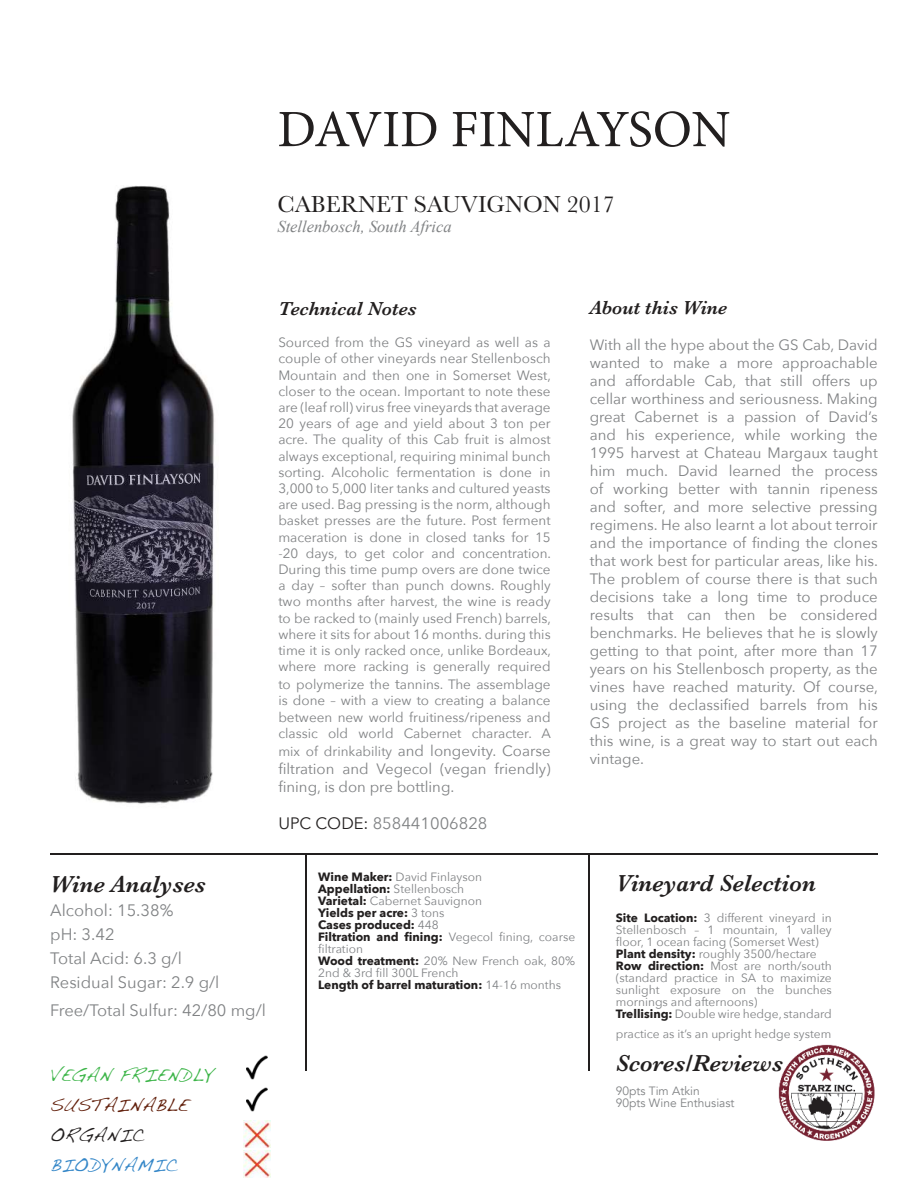
<style>
.page{position:relative;width:918px;height:1188px;background:#fff}
.page>*{position:absolute;margin:0;border:0;box-sizing:border-box;transform-origin:0 0}
.t1{font:52.5px "Minion Pro";color:#221f1f}
.t2{font:italic 600 24px "Baskerville";color:#221f1f}
.t3{font:24px "Baskerville";color:#221f1f}
.t4{font:italic 600 19.5px "Baskerville";color:#221f1f}
.t5{font:18px "Handwriting Dakota";color:#3db549}
.t6{font:18px "Handwriting Dakota";color:#62200c}
.t7{font:18px "Handwriting Dakota";color:#3587c8}
.t8{font:18px "Handwriting Dakota";color:#221f1f}
.t9{font:16.5px/24px "Avenir Next";color:#808284}
.t10{font:italic 16.5px "Times New Roman";color:#808284}
.t11{font:15px/18px "Avenir Next";color:#808284;text-align:justify}
.t12{font:13.5px/16.2px "Avenir Next";color:#808284;text-align:justify}
.t13{font:12px/12px "Avenir Next";color:#808284}
.t14{font:700 12px/12px "Avenir Next";color:#221f1f}
.t15{font:12px/12px "Avenir";color:#808284}
.s1{font-size:15px}
.s2{font-size:13.5px}
.s3{color:#221f1f}
.s4{font-weight:400;color:#808284}
.s5{font-weight:400;color:#808285}
.s6{font-weight:700;color:#221f1f}
</style>
<div class="page">
<img style="left:72px;top:186px;width:143px;height:618px">
<img style="left:778px;top:1044px;width:97px;height:97px">
<hr style="left:50px;top:854px;width:828px;height:1px;background:#221f1f">
<hr style="left:305px;top:855px;width:2px;height:215px;background:#221f1f">
<hr style="left:588px;top:855px;width:2px;height:215px;background:#221f1f">
<img style="left:246px;top:1055px;width:21px;height:24px">
<img style="left:246px;top:1088px;width:21px;height:23px">
<img style="left:243px;top:1121px;width:27px;height:27px">
<img style="left:243px;top:1151px;width:27px;height:26px">
<h1 class="t1" style="left:277px;top:97px;width:455px">DAVID FINLAYSON</h1>
<h2 class="t3" style="left:277px;top:189px;width:339px">CABERNET SAUVIGNON 2017</h2>
<p class="t10" style="left:277px;top:220px;width:176px">Stellenbosch, South Africa</p>
<h3 class="t4" style="left:278px;top:300px;width:140px">Technical Notes</h3>
<p class="t12" style="left:278px;top:335px;width:274px">Sourced from the GS vineyard as well as a couple of other vineyards near Stellenbosch Mountain and then one in Somerset West, closer to the ocean. Important to note these are (leaf roll) virus free vineyards that average 20 years of age and yield about 3 ton per acre. The quality of this Cab fruit is almost always exceptional, requiring minimal bunch sorting. Alcoholic fermentation is done in 3,000 to 5,000 liter tanks and cultured yeasts are used. Bag pressing is the norm, although basket presses are the future. Post ferment maceration is done in closed tanks for 15 -20 days, to get color and concentration.<br>During this time pump overs are done twice a day – softer than punch downs. Roughly two months after harvest, the wine is ready to be racked to (mainly used French) barrels, where it sits for about 16 months. during this time it is only racked once, unlike Bordeaux, where more racking is generally required</p>
<p class="t12" style="left:278px;top:677px;width:274px">to polymerize the <span class="s1">t</span>annins. The assemblage is done – with a view to creating a balance between new world fruitiness/ripeness and classic old world Cabernet character. A</p>
<p class="t11" style="left:278px;top:743px;width:274px"><span class="s2">mix of drinkability</span> and longevity. Coarse filtration and Vegecol (vegan friendly) fining, is don pre bottling.</p>
<p class="t9" style="left:278px;top:812px;width:211px"><span class="s3">UPC CODE:</span> 858441006828</p>
<h3 class="t4" style="left:590px;top:299px;width:139px">About this Wine</h3>
<p class="t11" style="left:590px;top:337px;width:290px">With all the hype about the GS Cab, David wanted to make a more approachable and affordable Cab, that still offers up cellar worthiness and seriousness. Making great Cabernet is a passion of David’s and his experience, while working the 1995 harvest at Chateau Margaux taught him much. David learned the process of working better with tannin ripeness and softer, and more selective pressing regimens. He also learnt a lot about terroir and the importance of finding the clones that work best for particular areas, like his.<br>The problem of course there is that such decisions take a long time to produce results that can then be considered benchmarks. He believes that he is slowly getting to that point, after more than 17 years on his Stellenbosch property, as the vines have reached maturity. Of course, using the declassified barrels from his GS project as the baseline material for this wine, is a great way to start out each vintage.</p>
<h2 class="t2" style="left:50px;top:874px;width:157px">Wine Analyses</h2>
<p class="t9" style="left:50px;top:899px;width:171px">Alcohol: 15.38%<br>pH: 3.42<br>Total Acid: 6.3 g/l<br>Residual Sugar: 2.9 g/l</p>
<p class="t9" style="left:50px;top:1000px;width:217px">Free/Total Sulfur: 42/80 mg/l</p>
<h3 class="t5" style="left:50px;top:1062px;width:165px">VEGAN FRIENDLY</h3>
<h3 class="t6" style="left:50px;top:1092px;width:139px">SUSTAINABLE</h3>
<h3 class="t8" style="left:50px;top:1122px;width:96px">ORGANIC</h3>
<h3 class="t7" style="left:50px;top:1152px;width:129px">BIODYNAMIC</h3>
<p class="t14" style="left:318px;top:872px;width:259px">Wine Maker: <span class="s4">David Finlayson<br></span>Appellation: <span class="s5">Stellenbosch<br></span>Varietal: <span class="s5">Cabernet Sauvignon<br></span>Yields per acre: <span class="s5">3 tons<br></span>Cases produced: <span class="s5">448<br></span>Filtration and fining: <span class="s5">Vegecol fining, coarse filtration<br></span>Wood treatment: <span class="s5">20% New French oak, 80%<br>2nd &amp; 3rd fill 300L French<br></span>Length of barrel maturation: <span class="s5">14-16 months</span></p>
<h2 class="t2" style="left:616px;top:873px;width:202px">Vineyard Selection</h2>
<p class="t13" style="left:616px;top:913px;width:218px"><span class="s6">Site Location:</span> 3 different vineyard in Stellenbosch – 1 mountain, 1 valley floor, 1 ocean facing (Somerset West)<br><span class="s6">Plant density:</span> roughly 3500/hectare <span class="s6">Row direction:</span> Most are north/south (standard practice in SA to maximize sunlight exposure on the bunches mornings and afternoons)<br><span class="s6">Trellising:</span> Double wire hedge, standard</p>
<p class="t13" style="left:616px;top:1029px;width:217px">practice as it’s an upright hedge system</p>
<h2 class="t2" style="left:616px;top:1053px;width:169px">Scores/Reviews</h2>
<p class="t15" style="left:616px;top:1086px;width:120px">90pts Tim Atkin<br>90pts Wine Enthusiast</p>
</div>
